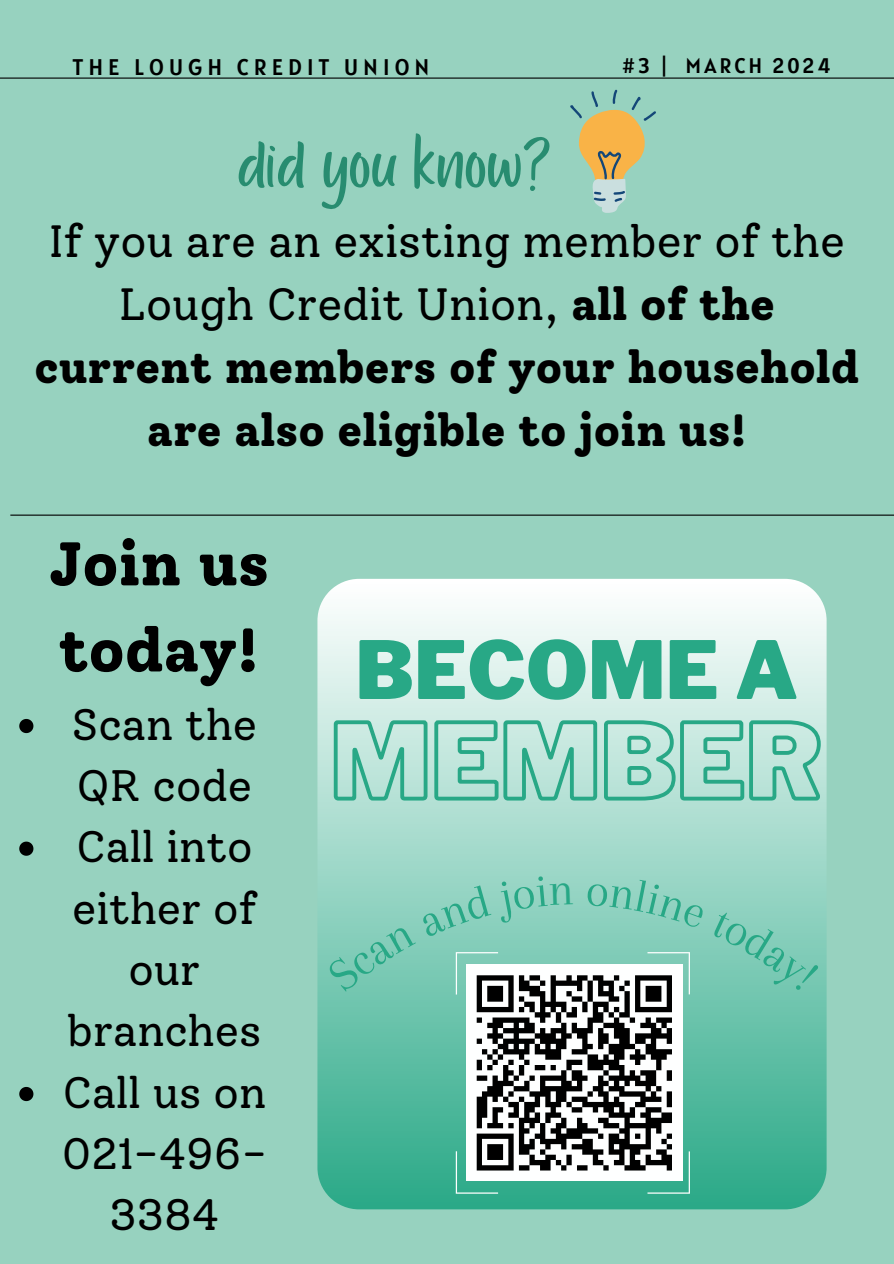
<style>
.page{position:relative;width:894px;height:1264px;background:#fff}
.page>*{position:absolute;margin:0;border:0;box-sizing:border-box;transform-origin:0 0}
.t1{font:900 79.35px "Libre Franklin";color:#28a886}
.t2{font:77.7px "Porcelain";color:#288c70}
.t3{font:800 61.5px/86.1px "Solway";color:#000}
.t4{font:800 45px/63px "Solway";color:#000;text-align:center}
.t5{font:43.8px/61.3px "Solway";color:#000;text-align:center}
.t6{font:22.5px "Alatsi";letter-spacing:.225em;color:#000}
.t7{font:21px "Alatsi";letter-spacing:.145em;color:#000}
.s1{font-weight:400}
</style>
<div class="page">
<div style="left:0;top:0;width:893px;height:1263px;background:#97d2bf"></div>
<hr style="left:0;top:77px;width:893px;height:2px;background:#000">
<hr style="left:10px;top:514px;width:883px;height:1px;background:#000">
<svg style="left:317px;top:579px;width:509px;height:629px"></svg>
<svg style="left:332px;top:717px;width:490px;height:86px;background:#9dd7c8"></svg>
<svg style="left:570px;top:89px;width:86px;height:124px"></svg>
<svg style="left:19px;top:719px;width:14px;height:14px"></svg>
<svg style="left:19px;top:841px;width:14px;height:14px"></svg>
<svg style="left:19px;top:1086px;width:14px;height:15px"></svg>
<svg style="left:325px;top:875px;width:379px;height:318px"></svg>
<svg style="left:710px;top:910px;width:109px;height:83px"></svg>
<p class="t6" style="left:72px;top:53px;width:358px">THE LOUGH CREDIT UNION</p>
<p class="t7" style="left:622px;top:52px;width:210px">#3 | MARCH 2024</p>
<h2 class="t2" style="left:237px;top:121px;width:315px">did you know?</h2>
<p class="t4" style="left:34px;top:209px;width:826px"><span class="s1">If you are an existing member of the<br>Lough Credit Union,</span> all of the current members of your household are also eligible to join us!</p>
<h3 class="t3" style="left:49px;top:521px;width:222px">Join us today!</h3>
<p class="t5" style="left:62px;top:693px;width:207px">Scan the<br>QR code<br>Call into either of our branches<br>Call us on<br>021-496-<br>3384</p>
<h1 class="t1" style="left:355px;top:622px;width:444px">BECOME A</h1>
</div>
